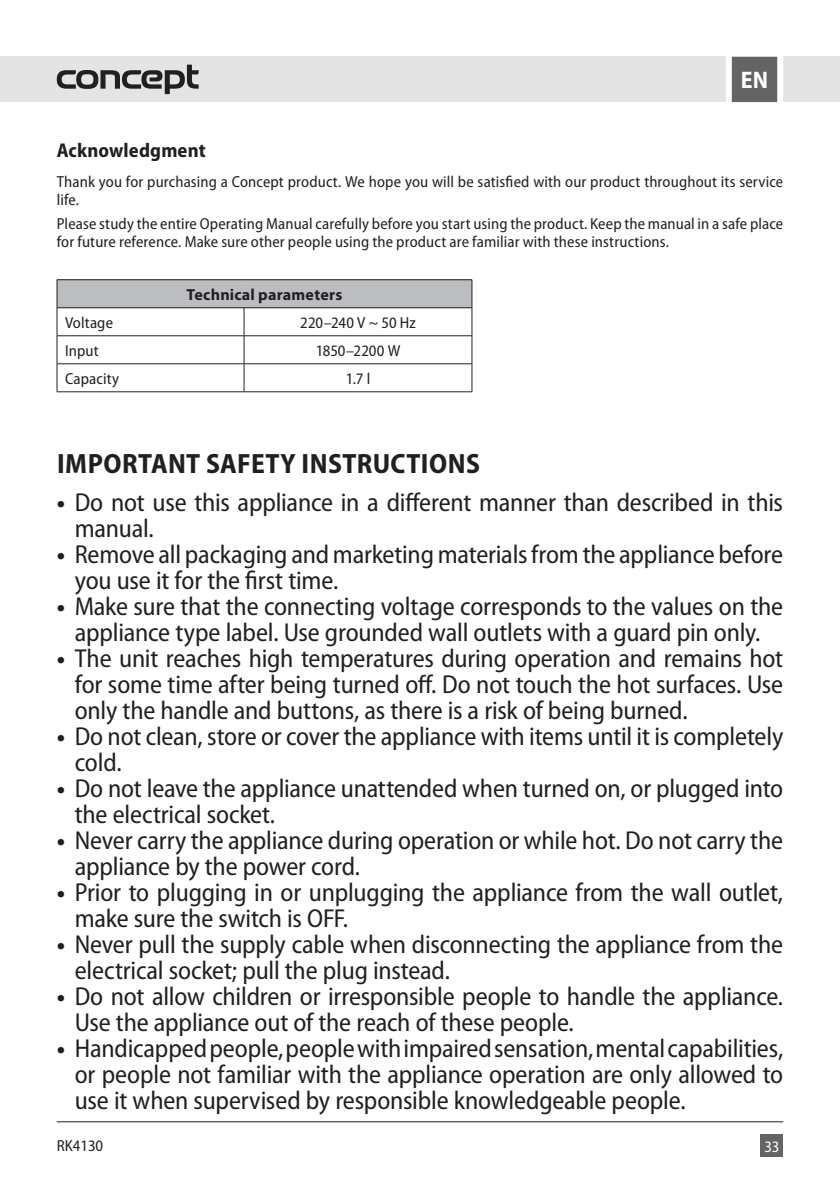
<style>
.page{position:relative;width:840px;height:1191px;background:#fff}
.page>*{position:absolute;margin:0;border:0;box-sizing:border-box;transform-origin:0 0}
.t1{font:700 semi-condensed 28px "Myriad Pro";letter-spacing:.015em;color:#231f20}
.t2{font:semi-condensed 26px/26px "Myriad Pro";letter-spacing:-.01em;color:#231f20}
.t3{font:700 semi-condensed 24px "Myriad Pro";color:#fff}
.t4{font:700 semi-condensed 20px "Myriad Pro";letter-spacing:.005em;color:#231f20}
.t5{font:semi-condensed 16px/18.4px "Myriad Pro";letter-spacing:.01em;color:#231f20}
.t6{font:700 16px "Myriad Pro";letter-spacing:.015em;color:#231f20}
.t7{font:semi-condensed 16px "Myriad Pro";color:#fff}
.s1{font-weight:700}
</style>
<div class="page">
<div style="left:0;top:57px;width:839px;height:45px;background:#e4e4e4"></div>
<div style="left:760px;top:1134px;width:22px;height:23px;background:#646463"></div>
<svg style="left:57px;top:65px;width:141px;height:29px"></svg>
<svg style="left:722px;top:56px;width:63px;height:47px;background:#909090"></svg>
<hr style="left:57px;top:1121px;width:725px;height:1px;background:#231f20">
<div style="left:57px;top:280px;width:414px;height:28px;background:#bcbdc0"></div>
<hr style="left:57px;top:279px;width:187px;height:1px;background:#231f20">
<hr style="left:244px;top:279px;width:228px;height:1px;background:#231f20">
<hr style="left:57px;top:307px;width:187px;height:1px;background:#231f20">
<hr style="left:244px;top:307px;width:228px;height:1px;background:#231f20">
<hr style="left:57px;top:335px;width:187px;height:1px;background:#231f20">
<hr style="left:244px;top:335px;width:228px;height:1px;background:#231f20">
<hr style="left:57px;top:363px;width:187px;height:1px;background:#231f20">
<svg style="left:57px;top:280px;width:1px;height:111px"></svg>
<hr style="left:244px;top:363px;width:228px;height:1px;background:#231f20">
<svg style="left:243px;top:308px;width:1px;height:83px"></svg>
<svg style="left:471px;top:280px;width:1px;height:111px"></svg>
<hr style="left:57px;top:391px;width:187px;height:1px;background:#231f20">
<hr style="left:244px;top:391px;width:228px;height:1px;background:#231f20">
<p class="t3" style="left:740px;top:67px;width:29px">EN</p>
<p class="t4" style="left:57px;top:139px;width:150px">Acknowledgment</p>
<p class="t5" style="left:57px;top:172px;width:727px">Thank you for purchasing a Concept product. We hope you will be satisfied with our product throughout its service life.</p>
<p class="t5" style="left:57px;top:215px;width:727px">Please study the entire Operating Manual carefully before you start using the product. Keep the manual in a safe place for future reference. Make sure other people using the product are familiar with these instructions.</p>
<p class="t6" style="left:186px;top:285px;width:157px">Technical parameters</p>
<p class="t5" style="left:65px;top:313px;width:49px">Voltage</p>
<p class="t5" style="left:300px;top:313px;width:117px">220–240 V ~ 50 Hz</p>
<p class="t5" style="left:65px;top:341px;width:35px">Input</p>
<p class="t5" style="left:315px;top:341px;width:86px">1850–2200 W</p>
<p class="t5" style="left:65px;top:369px;width:56px">Capacity</p>
<p class="t5" style="left:345px;top:369px;width:26px">1.7 l</p>
<p class="t1" style="left:57px;top:448px;width:424px">IMPORTANT SAFETY INSTRUCTIONS</p>
<p class="t2" style="left:75px;top:489px;width:709px;text-indent:-18px"><span class="s1">•</span> Do not use this appliance in a different manner than described in this manual.</p>
<p class="t2" style="left:75px;top:541px;width:709px;text-indent:-18px"><span class="s1">•</span> Remove all packaging and marketing materials from the appliance before you use it for the first time.</p>
<p class="t2" style="left:57px;top:593px;width:727px;text-align:center"><span class="s1">•</span> Make sure that the connecting voltage corresponds to the values on the appliance type label. Use grounded wall outlets with a guard pin only.</p>
<p class="t2" style="left:75px;top:645px;width:709px;text-align:justify;text-indent:-18px"><span class="s1">•</span> The unit reaches high temperatures during operation and remains hot for some time after being turned off. Do not touch the hot surfaces. Use only the handle and buttons, as there is a risk of being burned.</p>
<p class="t2" style="left:75px;top:723px;width:709px;text-indent:-18px"><span class="s1">•</span> Do not clean, store or cover the appliance with items until it is completely cold.</p>
<p class="t2" style="left:75px;top:775px;width:709px;text-indent:-18px"><span class="s1">•</span> Do not leave the appliance unattended when turned on, or plugged into the electrical socket.</p>
<p class="t2" style="left:75px;top:827px;width:709px;text-indent:-18px"><span class="s1">•</span> Never carry the appliance during operation or while hot. Do not carry the appliance by the power cord.</p>
<p class="t2" style="left:75px;top:879px;width:709px;text-indent:-18px"><span class="s1">•</span> Prior to plugging in or unplugging the appliance from the wall outlet, make sure the switch is OFF.</p>
<p class="t2" style="left:75px;top:931px;width:709px;text-indent:-18px"><span class="s1">•</span> Never pull the supply cable when disconnecting the appliance from the electrical socket; pull the plug instead.</p>
<p class="t2" style="left:75px;top:983px;width:709px;text-indent:-18px"><span class="s1">•</span> Do not allow children or irresponsible people to handle the appliance.<br>Use the appliance out of the reach of these people.</p>
<p class="t2" style="left:75px;top:1035px;width:709px;text-align:justify;text-indent:-18px"><span class="s1">•</span> Handicapped people, people with impaired sensation, mental capabilities, or people not familiar with the appliance operation are only allowed to use it when supervised by responsible knowledgeable people.</p>
<p class="t5" style="left:57px;top:1136px;width:48px">RK4130</p>
<p class="t7" style="left:764px;top:1138px;width:16px">33</p>
</div>
